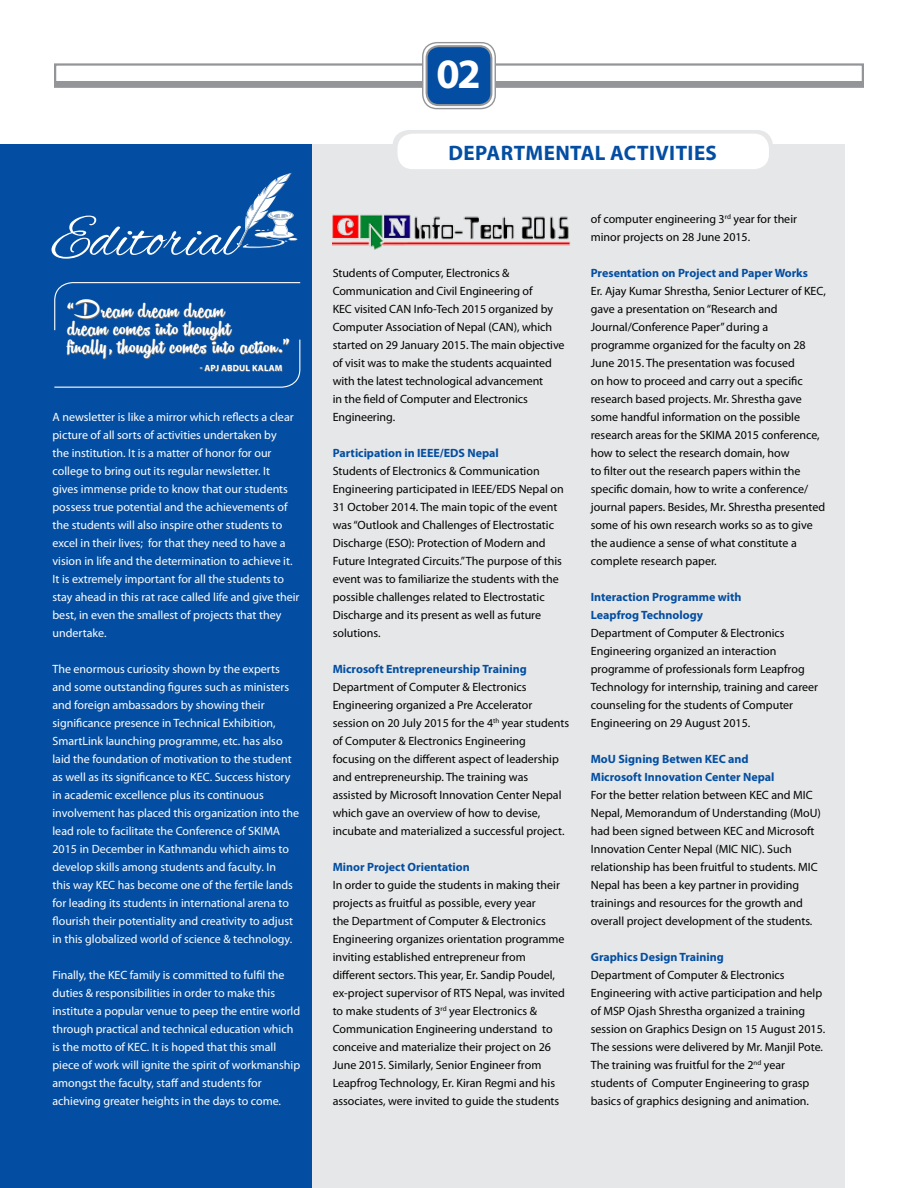
<style>
.page{position:relative;width:918px;height:1188px;background:#fff}
.page>*{position:absolute;margin:0;border:0;box-sizing:border-box;transform-origin:0 0}
.t1{font:700 42px "Myriad Pro";color:#fff}
.t2{font:30px "Remachine Script Personal Use Only";color:#fff}
.t3{font:700 21px "Myriad Pro";letter-spacing:.02em;color:#034ea2}
.t4{font:12px/18px "Myriad Pro";color:#000}
.t5{font:12px/18px "Myriad Pro";color:#fff}
.t6{font:700 12px/18px "Myriad Pro";color:#034ea2}
.t7{font:700 9px "Myriad Pro";letter-spacing:.02em;color:#fff}
</style>
<div class="page">
<div style="left:0;top:144px;width:313px;height:1044px;background:#034ea2"></div>
<div style="left:313px;top:144px;width:532px;height:1044px;background:#e6e7e8"></div>
<svg style="left:52px;top:173px;width:245px;height:86px"></svg>
<svg style="left:54px;top:282px;width:247px;height:49px"></svg>
<svg style="left:54px;top:339px;width:247px;height:49px"></svg>
<svg style="left:54px;top:83px;width:810px;height:5px;background:#95979a"></svg>
<div style="left:54px;top:63px;width:810px;height:20px;border:2px solid #939598"></div>
<svg style="left:423px;top:43px;width:72px;height:66px"></svg>
<div style="left:422px;top:42px;width:74px;height:67px;border:1px solid #939598;border-radius:14px"></div>
<div style="left:427px;top:46px;width:64px;height:59px;background:#034ea2;border-radius:12px"></div>
<div style="left:426px;top:45px;width:66px;height:61px;border:2px solid #939598;border-radius:12px"></div>
<img style="left:332px;top:214px;width:239px;height:36px">
<div style="left:392px;top:130px;width:381px;height:37px;background:#e6e7e8;border-radius:16px"></div>
<div style="left:398px;top:134px;width:371px;height:35px;background:#fff;border-radius:15px"></div>
<h2 class="t2" style="left:68px;top:292px;width:159px">“Dream dream dream</h2>
<h2 class="t2" style="left:68px;top:310px;width:165px">dream comes into thought</h2>
<h2 class="t2" style="left:68px;top:328px;width:224px">finally, thought comes into action.”</h2>
<p class="t7" style="left:200px;top:362px;width:84px">- APJ Abdul Kalam</p>
<p class="t5" style="left:52px;top:407px;width:249px">A newsletter is like a mirror which reflects a clear picture of all sorts of activities undertaken by<br>the institution. It is a matter of honor for our college to bring out its regular newsletter. It<br>gives immense pride to know that our students possess true potential and the achievements of the students will also inspire other students to excel in their lives; for that they need to have a vision in life and the determination to achieve it.<br>It is extremely important for all the students to stay ahead in this rat race called life and give their best, in even the smallest of projects that they undertake.</p>
<p class="t5" style="left:52px;top:659px;width:248px">The enormous curiosity shown by the experts and some outstanding figures such as ministers and foreign ambassadors by showing their significance presence in Technical Exhibition, SmartLink launching programme, etc. has also laid the foundation of motivation to the student as well as its significance to KEC. Success history in academic excellence plus its continuous involvement has placed this organization into the lead role to facilitate the Conference of SKIMA 2015 in December in Kathmandu which aims to develop skills among students and faculty. In<br>this way KEC has become one of the fertile lands for leading its students in international arena to flourish their potentiality and creativity to adjust in this globalized world of science &amp; technology.</p>
<p class="t5" style="left:52px;top:965px;width:249px">Finally, the KEC family is committed to fulfil the duties &amp; responsibilities in order to make this institute a popular venue to peep the entire world through practical and technical education which is the motto of KEC. It is hoped that this small piece of work will ignite the spirit of workmanship amongst the faculty, staff and students for achieving greater heights in the days to come.</p>
<h1 class="t1" style="left:458px;top:45px;width:25px">1</h1>
<h1 class="t1" style="left:436px;top:47px;width:46px">02</h1>
<h3 class="t3" style="left:449px;top:139px;width:270px">Departmental Activities</h3>
<p class="t4" style="left:333px;top:264px;width:233px">Students of Computer, Electronics &amp; Communication and Civil Engineering of<br>KEC visited CAN Info-Tech 2015 organized by Computer Association of Nepal (CAN), which started on 29 January 2015. The main objective of visit was to make the students acquainted with the latest technological advancement<br>in the field of Computer and Electronics Engineering.</p>
<p class="t6" style="left:333px;top:444px;width:91px">Participation in IEEE</p>
<p class="t6" style="left:440px;top:444px;width:12px">/EDS</p>
<p class="t6" style="left:468px;top:444px;width:33px">Nepal</p>
<p class="t4" style="left:333px;top:462px;width:233px">Students of Electronics &amp; Communication Engineering participated in IEEE/EDS Nepal on 31 October 2014. The main topic of the event was “Outlook and Challenges of Electrostatic Discharge (ESO): Protection of Modern and Future Integrated Circuits.” The purpose of this event was to familiarize the students with the possible challenges related to Electrostatic Discharge and its present as well as future solutions.</p>
<p class="t6" style="left:333px;top:660px;width:196px">Microsoft Entrepreneurship Training</p>
<p class="t4" style="left:333px;top:678px;width:238px">Department of Computer &amp; Electronics Engineering organized a Pre Accelerator session on 20 July 2015 for the 4<sup>th</sup> year students of Computer &amp; Electronics Engineering focusing on the different aspect of leadership and entrepreneurship. The training was assisted by Microsoft Innovation Center Nepal which gave an overview of how to devise, incubate and materialized a successful project.</p>
<p class="t6" style="left:333px;top:858px;width:139px">Minor Project Orientation</p>
<p class="t4" style="left:333px;top:876px;width:234px">In order to guide the students in making their projects as fruitful as possible, every year<br>the Department of Computer &amp; Electronics Engineering organizes orientation programme inviting established entrepreneur from different sectors. This year, Er. Sandip Poudel, ex-project supervisor of RTS Nepal, was invited to make students of 3<sup>rd</sup> year Electronics &amp; Communication Engineering understand to conceive and materialize their project on 26<br>June 2015. Similarly, Senior Engineer from Leapfrog Technology, Er. Kiran Regmi and his associates, were invited to guide the students</p>
<p class="t4" style="left:591px;top:210px;width:208px">of computer engineering 3<sup>rd</sup> year for their minor projects on 28 June 2015.</p>
<p class="t6" style="left:591px;top:264px;width:219px">Presentation on Project and Paper Works</p>
<p class="t4" style="left:591px;top:282px;width:237px">Er. Ajay Kumar Shrestha, Senior Lecturer of KEC, gave a presentation on “Research and Journal/Conference Paper” during a programme organized for the faculty on 28<br>June 2015. The presentation was focused<br>on how to proceed and carry out a specific research based projects. Mr. Shrestha gave some handful information on the possible research areas for the SKIMA 2015 conference, how to select the research domain, how<br>to filter out the research papers within the specific domain, how to write a conference/ journal papers. Besides, Mr. Shrestha presented some of his own research works so as to give the audience a sense of what constitute a complete research paper.</p>
<p class="t6" style="left:591px;top:588px;width:152px">Interaction Programme with<br>Leapfrog Technology</p>
<p class="t4" style="left:591px;top:624px;width:229px">Department of Computer &amp; Electronics Engineering organized an interaction programme of professionals form Leapfrog Technology for internship, training and career counseling for the students of Computer Engineering on 29 August 2015.</p>
<p class="t6" style="left:591px;top:750px;width:122px">MoU Signing Betwen KEC</p>
<p class="t6" style="left:591px;top:750px;width:185px;text-indent:137px">and<br>Microsoft Innovation Center Nepal</p>
<p class="t4" style="left:591px;top:786px;width:232px">For the better relation between KEC and MIC Nepal, Memorandum of Understanding (MoU) had been signed between KEC and Microsoft Innovation Center Nepal (MIC NIC). Such relationship has been fruitful to students. MIC Nepal has been a key partner in providing trainings and resources for the growth and overall project development of the students.</p>
<p class="t6" style="left:591px;top:948px;width:135px">Graphics Design Training</p>
<p class="t4" style="left:591px;top:966px;width:236px">Department of Computer &amp; Electronics Engineering with active participation and help of MSP Ojash Shrestha organized a training session on Graphics Design on 15 August 2015.<br>The sessions were delivered by Mr. Manjil Pote.<br>The training was fruitful for the 2<sup>nd</sup> year students of Computer Engineering to grasp basics of graphics designing and animation.</p>
</div>
